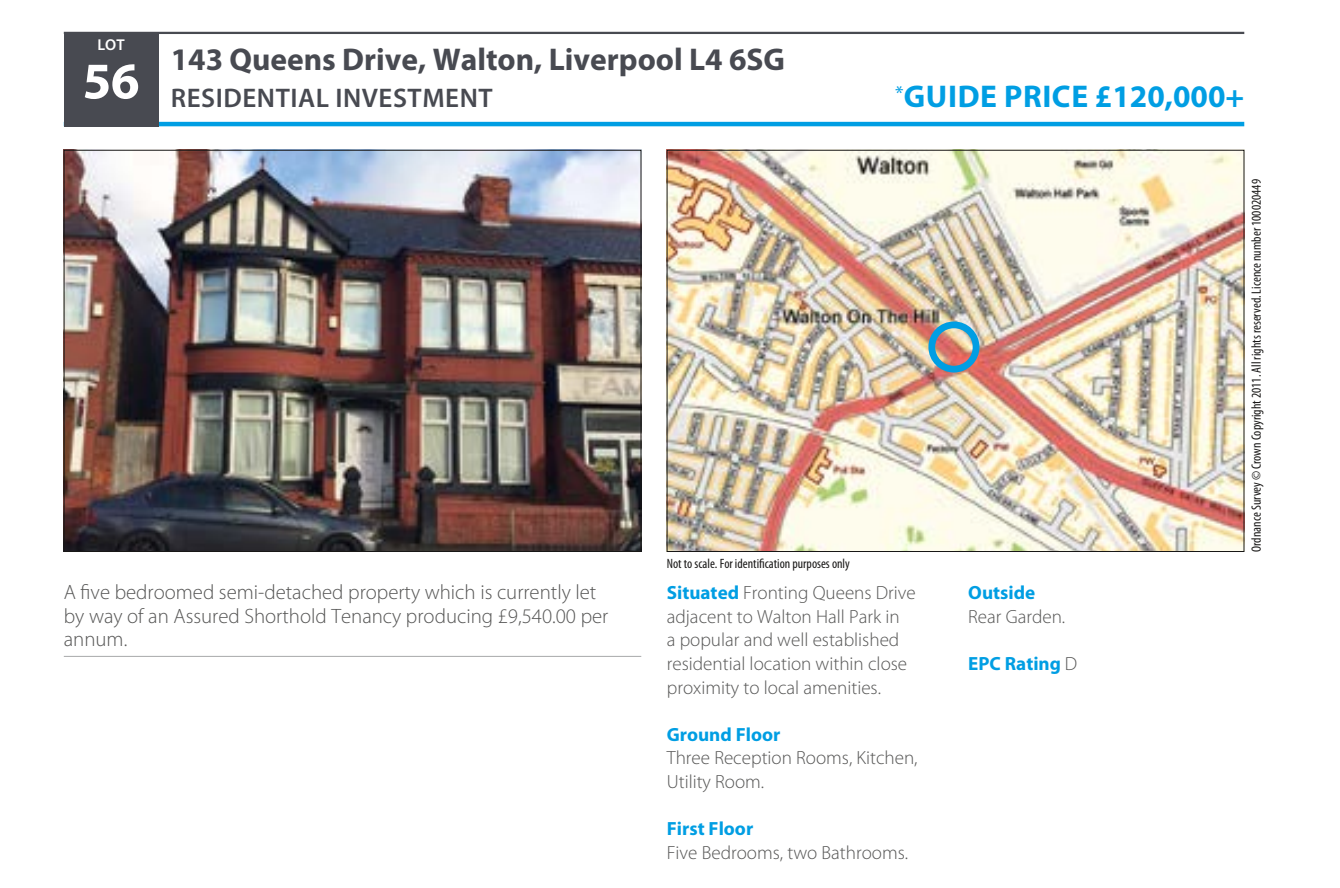
<style>
.page{position:relative;width:1340px;height:888px;background:#fff}
.page>*{position:absolute;margin:0;border:0;box-sizing:border-box;transform-origin:0 0}
.t1{font:700 31.5px "Myriad Pro";color:#484a51}
.t2{font:700 31.5px "Myriad Pro";letter-spacing:.02em;color:#009ee3}
.t3{font:600 27px "Myriad Pro";letter-spacing:.02em;color:#484a51}
.t4{font:300 20.7px/23.6px "Myriad Pro";color:#565655}
.t5{font:300 19.12px/23.6px "Myriad Pro";color:#565655}
.t6{font:700 19.12px "Myriad Pro";color:#009ee3}
.t7{font:600 15.75px "Myriad Pro";color:#fff}
.t8{font:condensed 13.5px "Myriad Pro";color:#181716}
.s1{font-weight:700;color:#009ee3}
.s2{font-weight:300;color:#565655}
</style>
<div class="page">
<hr style="left:64px;top:122px;width:1180px;height:4px;background:#009ee3">
<div style="left:64px;top:32px;width:94px;height:94px;background:#484a51"></div>
<hr style="left:64px;top:32px;width:1180px;height:2px;background:#484a51">
<img style="left:66px;top:152px;width:573px;height:398px">
<img style="left:668px;top:152px;width:574px;height:398px">
<div style="left:928px;top:321px;width:51px;height:51px;border:7px solid #009ee3;border-radius:50%"></div>
<hr style="left:64px;top:656px;width:577px;height:1px;background:#b1b2b3">
<p class="t7" style="left:97px;top:35px;width:29px">LOT</p>
<h1 class="t1" style="left:171px;top:39px;width:616px">143 Queens Drive, Walton, Liverpool L4 6SG</h1>
<h2 class="t3" style="left:83px;top:81px;width:411px"><sup>56</sup> RESIDENTIAL INVESTMENT</h2>
<h1 class="t2" style="left:895px;top:76px;width:350px"><sup>*</sup>GUIDE PRICE £120,000+</h1>
<p class="t4" style="left:64px;top:580px;width:546px">A five bedroomed semi-detached property which is currently let by way of an Assured Shorthold Tenancy producing £9,540.00 per annum.</p>
<p class="t8" style="left:666px;top:555px;width:185px">Not to scale. For identification purposes only</p>
<p class="t5" style="left:666px;top:580px;width:250px"><span class="s1">Situated</span> Fronting Queens Drive adjacent to Walton Hall Park in<br>a popular and well established residential location within close proximity to local amenities.</p>
<p class="t6" style="left:666px;top:722px;width:115px">Ground Floor</p>
<p class="t5" style="left:666px;top:746px;width:252px">Three Reception Rooms, Kitchen,<br>Utility Room.</p>
<p class="t6" style="left:666px;top:816px;width:88px">First Floor</p>
<p class="t5" style="left:666px;top:840px;width:243px">Five Bedrooms, two Bathrooms.</p>
<p class="t6" style="left:968px;top:580px;width:68px">Outside</p>
<p class="t5" style="left:968px;top:604px;width:98px">Rear Garden.</p>
<p class="t6" style="left:968px;top:651px;width:110px">EPC Rating <span class="s2">D</span></p>
<p class="t8" style="left:1248px;top:552px;width:374px;rotate:-90deg">Ordnance Survey © Crown Copyright 2011. All rights reserved. Licence number 100020449</p>
</div>
